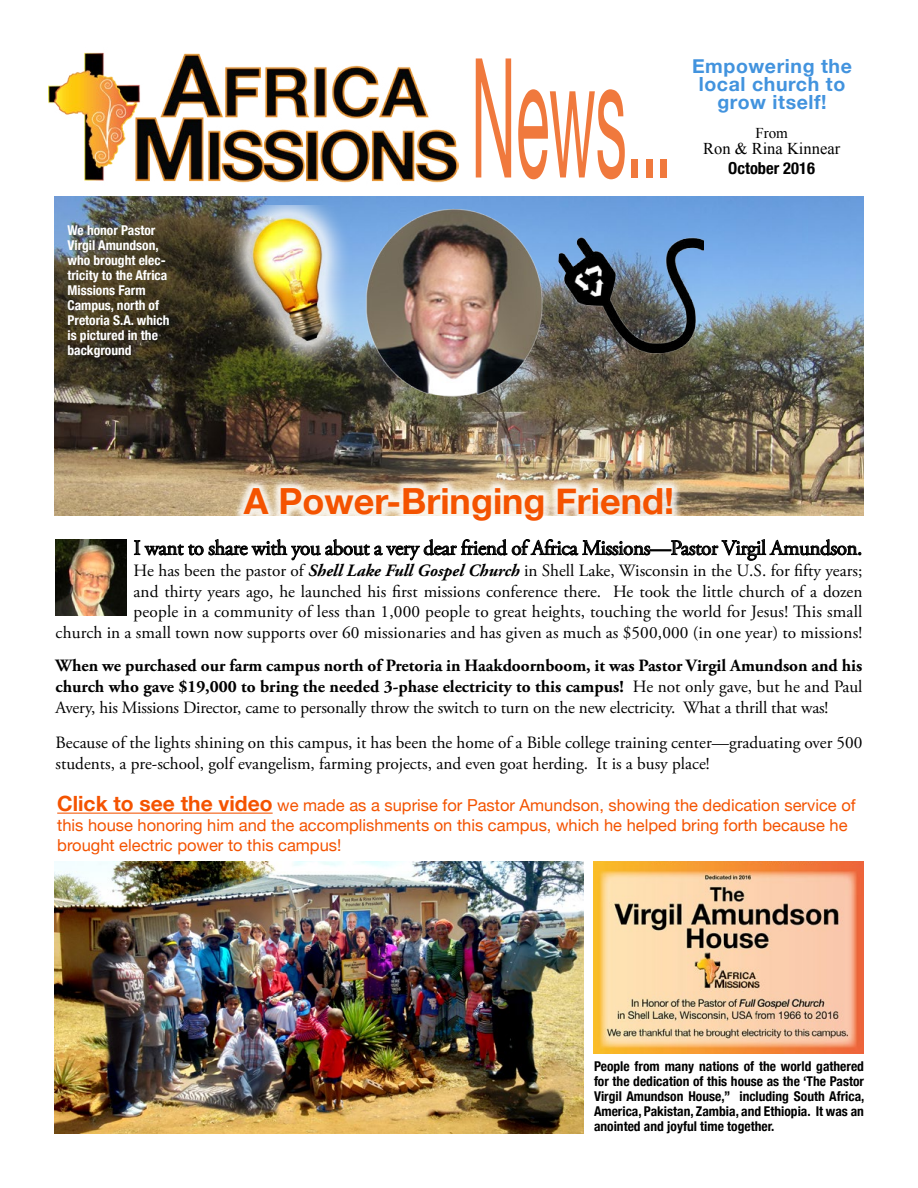
<style>
.page{position:relative;width:918px;height:1188px;background:#fff}
.page>*{position:absolute;margin:0;border:0;box-sizing:border-box;transform-origin:0 0}
.t1{font:166.65px "Helvetica Neue";color:#f0793d;scale:.37 1}
.t2{font:700 36px "Helvetica Neue";color:#f45300}
.t3{font:21px "Adobe Garamond Pro";letter-spacing:-.02em;color:#000}
.t4{font:700 19.5px/18px "Helvetica Neue";letter-spacing:.03em;color:#4293de;text-align:center}
.t5{font:17.25px/21px "Adobe Garamond Pro";color:#000;text-align:right}
.t6{font:700 17.25px/21px "Adobe Garamond Pro";color:#000;text-align:justify}
.t7{font:16.5px/19.8px "Helvetica Neue";color:#f45300}
.t8{font:16.5px "Times New Roman";color:#000}
.t9{font:700 condensed 16.5px "Helvetica Neue";color:#000}
.t10{font:15px "Times New Roman";color:#000}
.t11{font:700 condensed 13.5px/15px "Helvetica Neue";color:#000;text-align:justify}
.t12{font:700 condensed 13.5px/15px "Helvetica Neue";color:#fff}
.s1{font-weight:700;font-style:italic}
.s2{font-weight:400}
.s3{font-weight:700;font-size:21px}
</style>
<div class="page">
<svg style="left:134px;top:515px;width:517px;height:46px"></svg>
<div style="left:650px;top:549px;width:21px;height:2px;border:1px solid #000"></div>
<svg style="left:671px;top:515px;width:190px;height:46px"></svg>
<img style="left:54px;top:197px;width:810px;height:318px">
<img style="left:197px;top:205px;width:507px;height:260px">
<img style="left:49px;top:52px;width:410px;height:131px">
<div style="left:233px;top:479px;width:449px;height:52px;background:#fff;opacity:.82"></div>
<img style="left:56px;top:539px;width:71px;height:77px">
<img style="left:55px;top:861px;width:529px;height:273px">
<img style="left:593px;top:861px;width:271px;height:192px">
<hr style="left:57px;top:813px;width:216px;height:1px;background:#f45300">
<p class="t12" style="left:68px;top:222px;width:103px">We honor Pastor<br>Virgil Amundson, who brought elec&shy;tricity to the Africa<br>Missions Farm<br>Campus, north of<br>Pretoria S.A. which is pictured in the background</p>
<h1 class="t1" style="left:471px;top:-2px;width:545px">News...</h1>
<p class="t4" style="left:692px;top:58px;width:161px">Empowering the local church to grow itself!</p>
<p class="t10" style="left:755px;top:123px;width:34px">From</p>
<p class="t8" style="left:703px;top:138px;width:139px">Ron &amp; Rina Kinnear</p>
<p class="t9" style="left:728px;top:154px;width:88px">October 2016</p>
<h2 class="t2" style="left:244px;top:473px;width:432px">A Power-Bringing Friend!</h2>
<p class="t3" style="left:134px;top:535px;width:730px">I want to share with you about a very dear friend of Africa Missions—Pastor Virgil Amundson.</p>
<p class="t5" style="left:56px;top:560px;width:808px">He has been the pastor of <span class="s1">Shell Lake Full Gospel Church</span> in Shell Lake, Wisconsin in the U.S. for fifty years;<br>and thirty years ago, he launched his first missions conference there. He took the little church of a dozen<br>people in a community of less than 1,000 people to great heights, touching the world for Jesus! This small<br>church in a small town now supports over 60 missionaries and has given as much as $500,000 (in one year) to missions!</p>
<p class="t6" style="left:56px;top:656px;width:808px">When we purchased our farm campus north of Pretoria in Haakdoornboom, it was Pastor Virgil Amundson and his church who gave $19,000 to bring the needed 3-phase electricity to this campus! <span class="s2">He not only gave, but he and Paul Avery, his Missions Director, came to personally throw the switch to turn on the new electricity. What a thrill that was!</span></p>
<p class="t5" style="left:56px;top:733px;width:808px;text-align:left">Because of the lights shining on this campus, it has been the home of a Bible college training center—graduating over 500 students, a pre-school, golf evangelism, farming projects, and even goat herding. It is a busy place!</p>
<p class="t7" style="left:57px;top:796px;width:800px"><span class="s3">Click to see the video</span> we made as a suprise for Pastor Amundson, showing the dedication service of this house honoring him and the accomplishments on this campus, which he helped bring forth because he brought electric power to this campus!</p>
<p class="t11" style="left:594px;top:1058px;width:272px">People from many nations of the world gathered for the dedication of this house as the ‘The Pastor Virgil Amundson House,” including South Africa, America, Pakistan, Zambia, and Ethiopia. It was an anointed and joyful time together.</p>
</div>
